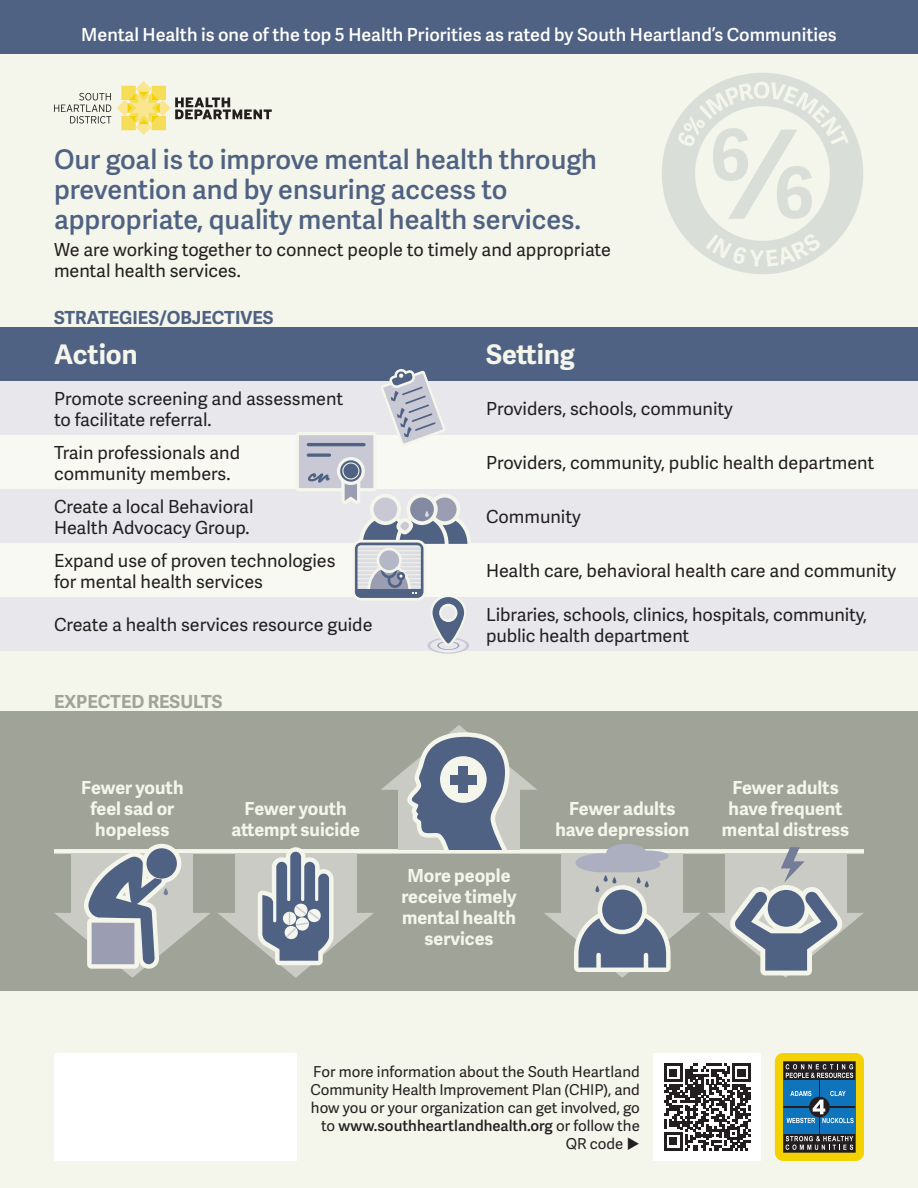
<style>
.page{position:relative;width:918px;height:1188px;background:#fff}
.page>*{position:absolute;margin:0;border:0;box-sizing:border-box;transform-origin:0 0}
.t1{font:600 27px/30px "Adelle Sans";color:#506283}
.t2{font:700 27px "Adelle Sans";color:#f4f5eb}
.t3{font:18px/21px "Adelle Sans";color:#231f20}
.t4{font:700 18px/21px "Adelle Sans";color:#f4f5eb;text-align:center}
.t5{font:600 18px "Adelle Sans";color:#fff}
.t6{font:700 18px "Adelle Sans";color:#506283}
.t7{font:700 18px "Adelle Sans";color:#a0a397}
.t8{font:15px/18px "Adelle Sans";letter-spacing:-.005em;color:#231f20;text-align:right}
.s1{font-weight:600}
</style>
<div class="page">
<div style="left:0;top:27px;width:918px;height:1161px;background:#f4f5eb"></div>
<div style="left:0;top:0;width:918px;height:54px;background:#506283"></div>
<svg style="left:775px;top:1053px;width:89px;height:108px;background:#6f865f"></svg>
<div style="left:54px;top:1053px;width:243px;height:108px;background:#fff"></div>
<div style="left:653px;top:1053px;width:108px;height:108px;background:#fff"></div>
<svg style="left:664px;top:1064px;width:87px;height:86px"></svg>
<div style="left:0;top:489px;width:459px;height:54px;background:#e7e7ec"></div>
<svg style="left:54px;top:93px;width:57px;height:31px"></svg>
<svg style="left:117px;top:81px;width:155px;height:54px"></svg>
<div style="left:0;top:327px;width:918px;height:54px;background:#506283"></div>
<div style="left:0;top:435px;width:459px;height:54px;background:#f9f9f4"></div>
<div style="left:459px;top:435px;width:459px;height:54px;background:#f9f9f4"></div>
<div style="left:459px;top:489px;width:459px;height:54px;background:#e7e7ec"></div>
<div style="left:0;top:543px;width:459px;height:54px;background:#f9f9f4"></div>
<div style="left:459px;top:543px;width:459px;height:54px;background:#f9f9f4"></div>
<div style="left:0;top:597px;width:459px;height:54px;background:#e7e7ec"></div>
<div style="left:459px;top:597px;width:459px;height:54px;background:#e7e7ec"></div>
<div style="left:0;top:381px;width:459px;height:54px;background:#e7e7ec"></div>
<div style="left:459px;top:381px;width:459px;height:54px;background:#e7e7ec"></div>
<img style="left:662px;top:73px;width:201px;height:201px">
<svg style="left:296px;top:369px;width:175px;height:285px"></svg>
<div style="left:0;top:711px;width:918px;height:280px;background:#a0a397"></div>
<div style="left:54px;top:849px;width:810px;height:5px;background:#f4f5eb"></div>
<svg style="left:381px;top:725px;width:156px;height:124px"></svg>
<div style="left:440px;top:756px;width:47px;height:47px;background:#f4f5eb;border-radius:50%"></div>
<div style="left:450px;top:775px;width:27px;height:9px;background:#506283"></div>
<div style="left:459px;top:766px;width:9px;height:27px;background:#506283"></div>
<svg style="left:544px;top:844px;width:157px;height:134px"></svg>
<svg style="left:54px;top:844px;width:157px;height:134px"></svg>
<svg style="left:707px;top:847px;width:157px;height:131px"></svg>
<svg style="left:217px;top:847px;width:157px;height:131px"></svg>
<p class="t5" style="left:81px;top:21px;width:757px">Mental Health is one of the top 5 Health Priorities as rated by South Heartland’s Communities</p>
<h1 class="t1" style="left:54px;top:143px;width:545px">Our goal is to improve mental health through prevention and by ensuring access to appropriate, quality mental health services.</h1>
<p class="t3" style="left:54px;top:238px;width:558px;line-height:21.6px">We are working together to connect people to timely and appropriate mental health services.</p>
<p class="t6" style="left:54px;top:305px;width:221px">STRATEGIES/OBJECTIVES</p>
<h1 class="t2" style="left:54px;top:335px;width:85px">Action</h1>
<h1 class="t2" style="left:486px;top:335px;width:90px">Setting</h1>
<p class="t3" style="left:54px;top:387px;width:291px">Promote screening and assessment to facilitate referral.</p>
<p class="t3" style="left:486px;top:398px;width:248px">Providers, schools, community</p>
<p class="t3" style="left:54px;top:441px;width:188px">Train professionals and community members.</p>
<p class="t3" style="left:486px;top:452px;width:390px">Providers, community, public health department</p>
<p class="t3" style="left:486px;top:506px;width:96px">Community</p>
<p class="t3" style="left:54px;top:549px;width:283px">Expand use of proven technologies for mental health services</p>
<p class="t3" style="left:486px;top:560px;width:412px">Health care, behavioral health care and community</p>
<p class="t3" style="left:54px;top:614px;width:320px">Create a health services resource guide</p>
<p class="t3" style="left:486px;top:603px;width:383px">Libraries, schools, clinics, hospitals, community, public health department</p>
<p class="t3" style="left:54px;top:495px;width:201px">Create a local Behavioral<br>Health Advocacy Group.</p>
<p class="t7" style="left:54px;top:689px;width:170px">EXPECTED RESULTS</p>
<p class="t4" style="left:81px;top:776px;width:104px">Fewer youth feel sad or hopeless</p>
<p class="t4" style="left:231px;top:797px;width:130px">Fewer youth attempt suicide</p>
<p class="t4" style="left:555px;top:797px;width:135px">Fewer adults have depression</p>
<p class="t4" style="left:401px;top:864px;width:117px">More people receive timely mental health services</p>
<p class="t4" style="left:722px;top:776px;width:129px">Fewer adults have frequent mental distress</p>
<p class="t8" style="left:311px;top:1062px;width:331px">For more information about the South Heartland Community Health Improvement Plan (CHIP), and how you or your organization can get involved, go to <span class="s1">www.southheartlandhealth.org</span> or follow the QR code ◆</p>
</div>
